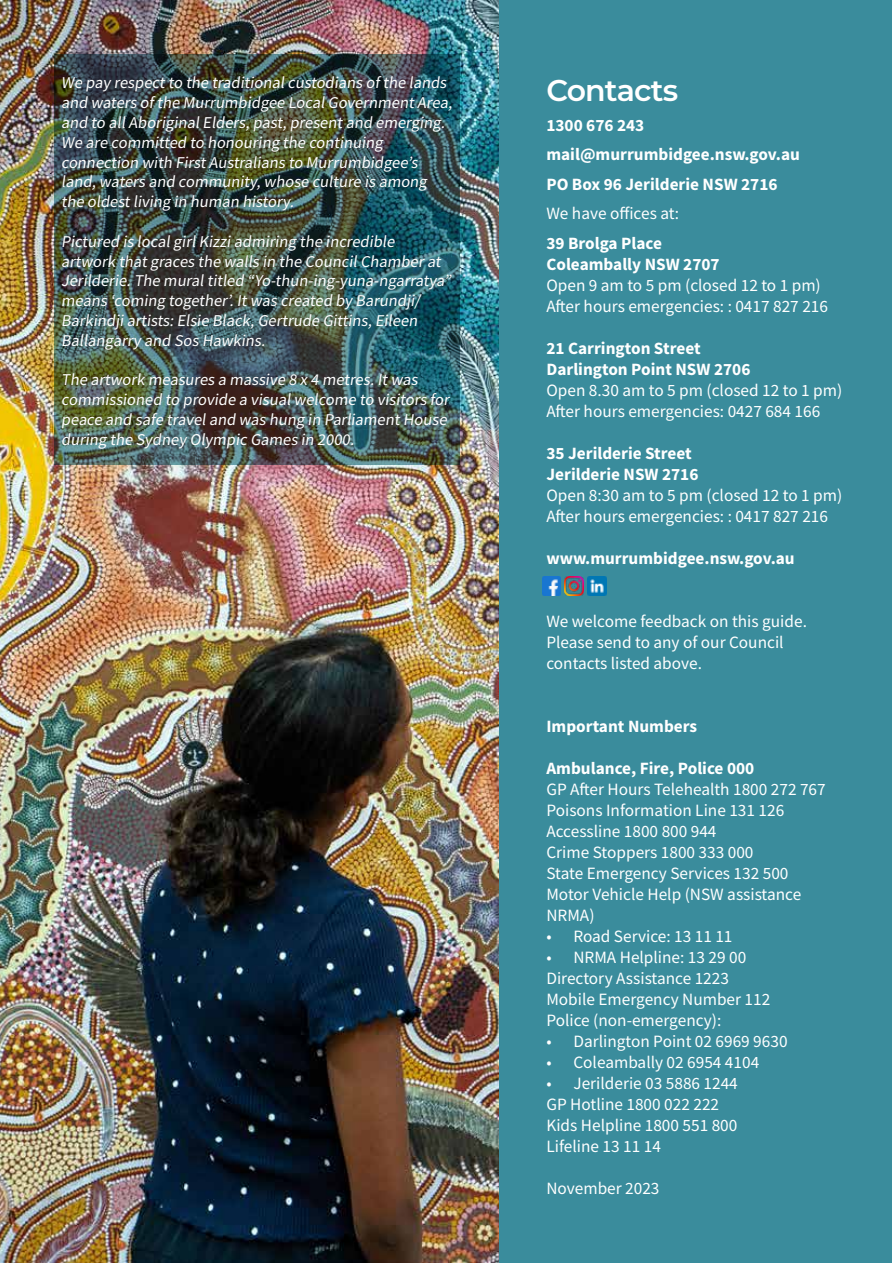
<style>
.page{position:relative;width:893px;height:1263px;background:#fff}
.page>*{position:absolute;margin:0;border:0;box-sizing:border-box;transform-origin:0 0}
.t1{font:600 30px "Montserrat";letter-spacing:-.03em;color:#fff}
.t2{font:17.25px/21px "Source Sans Pro";color:#fff}
.t3{font:700 17.25px/21px "Source Sans Pro";color:#fff}
.t4{font:16.5px/19.8px "Source Sans Pro";color:#fff}
</style>
<div class="page">
<hr style="left:892px;top:0;width:1px;height:360px;background:#7fb4bf">
<img style="left:0;top:0;width:500px;height:1263px">
<img style="left:54px;top:54px;width:405px;height:410px">
<div style="left:500px;top:0;width:392px;height:1263px;background:#3a8c9c"></div>
<img style="left:542px;top:577px;width:19px;height:18px">
<img style="left:565px;top:577px;width:19px;height:18px">
<img style="left:588px;top:577px;width:18px;height:18px">
<p class="t4" style="left:61px;top:73px;width:395px">We pay respect to the traditionalcustodians of the lands and waters of the Murrumbidgee LocalGovernment Area, and to allAboriginalElders,past,present and emerging.<br>We are committed to honouring the continuing connection with First Australians to Murrumbidgee’s land,waters and community,whose culture is among the oldest living in human history.</p>
<p class="t4" style="left:61px;top:231px;width:394px">Pictured is localgirlKizziadmiring the incredible artwork that graces the walls in the CouncilChamber at Jerilderie.The muraltitled “Yo-thun-ing-yuna-ngarratya” means ‘coming together’.It was created by Barundj i/ Barkindjiartists:Elsie Black,Gertrude Gittins,Eileen Ballangarry and Sos Hawkins.</p>
<p class="t4" style="left:61px;top:370px;width:392px">The artwork measures a massive 8 x 4 metres.It was commissioned to provide a visualwelcome to visitors for peace and safe traveland was hung in Parliament House during the Sydney Olympic Games in 2000.</p>
<h1 class="t1" style="left:546px;top:69px;width:133px">Contacts</h1>
<p class="t3" style="left:546px;top:110px;width:255px;line-height:29.5px">1300 676 243 mail@murrumbidgee.nsw.gov.au<br>PO Box 96 Jerilderie NSW 2716</p>
<p class="t2" style="left:546px;top:203px;width:134px">We have offices at:</p>
<p class="t3" style="left:546px;top:232px;width:175px">39 Brolga Place<br>Coleambally NSW 2707</p>
<p class="t2" style="left:546px;top:274px;width:283px">Open 9 am to 5 pm (closed 12 to 1 pm)<br>After hours emergencies: : 0417 827 216</p>
<p class="t3" style="left:546px;top:337px;width:206px">21 Carrington Street<br>Darlington Point NSW 2706</p>
<p class="t2" style="left:546px;top:379px;width:297px">Open 8.30 am to 5 pm (closed 12 to 1 pm)<br>After hours emergencies: 0427 684 166</p>
<p class="t3" style="left:546px;top:442px;width:154px">35 Jerilderie Street<br>Jerilderie NSW 2716</p>
<p class="t2" style="left:546px;top:484px;width:297px">Open 8:30 am to 5 pm (closed 12 to 1 pm)<br>After hours emergencies: : 0417 827 216</p>
<p class="t3" style="left:546px;top:547px;width:250px">www.murrumbidgee.nsw.gov.au</p>
<p class="t2" style="left:546px;top:610px;width:262px">We welcome feedback on this guide.<br>Please send to any of our Council contacts listed above.</p>
<p class="t3" style="left:546px;top:715px;width:152px">Important Numbers</p>
<p class="t3" style="left:546px;top:757px;width:209px">Ambulance, Fire, Police 000</p>
<p class="t2" style="left:546px;top:778px;width:281px">GP After Hours Telehealth 1800 272 767<br>Poisons Information Line 131 126<br>Accessline 1800 800 944<br>Crime Stoppers 1800 333 000<br>State Emergency Services 132 500<br>Motor Vehicle Help (NSW assistance<br>NRMA)</p>
<p class="t2" style="left:546px;top:925px;width:188px">• Road Service: 13 11 11</p>
<p class="t2" style="left:546px;top:946px;width:225px">• NRMA Helpline: 13 29 00<br>Directory Assistance 1223<br>Mobile Emergency Number 112<br>Police (non-emergency):</p>
<p class="t2" style="left:546px;top:1030px;width:243px">• Darlington Point 02 6969 9630</p>
<p class="t2" style="left:546px;top:1051px;width:214px">• Coleambally 02 6954 4104</p>
<p class="t2" style="left:546px;top:1072px;width:193px">• Jerilderie 03 5886 1244<br>GP Hotline 1800 022 222<br>Kids Helpline 1800 551 800<br>Lifeline 13 11 14</p>
<p class="t2" style="left:546px;top:1177px;width:115px">November 2023</p>
</div>
